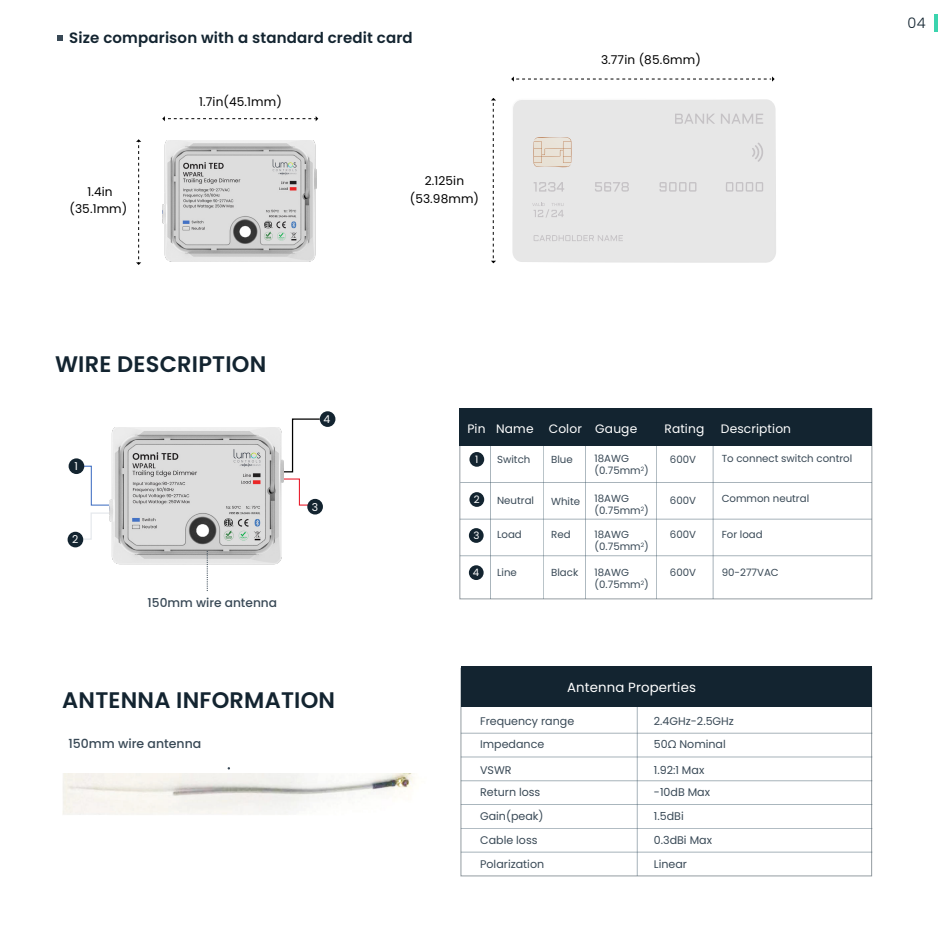
<style>
.page{position:relative;width:938px;height:938px;background:#fff}
.page>*{position:absolute;margin:0;border:0;box-sizing:border-box;transform-origin:0 0}
.t1{font:600 22.5px "Poppins";letter-spacing:.01em;color:#132430}
.t2{font:600 15px "Poppins";letter-spacing:.01em;color:#132430}
.t3{font:300 14.5px "Poppins";color:#132430}
.t4{font:13.25px "Poppins";letter-spacing:.01em;color:#fff}
.t5{font:500 12.5px "Poppins";color:#394956}
.t6{font:12.25px "Poppins";letter-spacing:.01em;color:#fff}
.t7{font:500 12.25px "Poppins";color:#394956}
.t8{font:12.12px/16.8px "Poppins";letter-spacing:.01em;color:#000;text-align:center}
.t9{font:11.12px/22.1px "Poppins";color:#394956}
.t10{font:10.88px "Poppins";color:#fff}
.t11{font:10.25px "Poppins";color:#394956}
.t12{font:10.25px "Poppins";color:#fff}
</style>
<div class="page">
<hr style="left:490px;top:409px;width:1px;height:190px;background:#3c5666">
<hr style="left:543px;top:409px;width:1px;height:190px;background:#3c5666">
<hr style="left:585px;top:409px;width:1px;height:190px;background:#3c5666">
<hr style="left:656px;top:409px;width:1px;height:190px;background:#3c5666">
<hr style="left:713px;top:409px;width:1px;height:190px;background:#3c5666">
<svg style="left:79px;top:465px;width:31px;height:41px"></svg>
<svg style="left:82px;top:512px;width:28px;height:28px"></svg>
<svg style="left:284px;top:418px;width:37px;height:88px"></svg>
<div style="left:69px;top:458px;width:15px;height:16px;background:#132430;border-radius:50%"></div>
<div style="left:320px;top:411px;width:15px;height:16px;background:#132430;border-radius:50%"></div>
<div style="left:460px;top:408px;width:411px;height:37px;background:#132430"></div>
<hr style="left:460px;top:482px;width:411px;height:1px;background:#3c5666">
<hr style="left:460px;top:519px;width:411px;height:1px;background:#3c5666">
<hr style="left:460px;top:555px;width:411px;height:1px;background:#3c5666">
<div style="left:469px;top:492px;width:15px;height:15px;background:#132430;border-radius:50%"></div>
<div style="left:469px;top:452px;width:15px;height:15px;background:#132430;border-radius:50%"></div>
<div style="left:469px;top:565px;width:14px;height:15px;background:#132430;border-radius:50%"></div>
<div style="left:469px;top:528px;width:14px;height:15px;background:#132430;border-radius:50%"></div>
<hr style="left:934px;top:14px;width:4px;height:17px;background:#3bd4ae">
<div style="left:68px;top:531px;width:15px;height:16px;background:#132430;border-radius:50%"></div>
<div style="left:307px;top:499px;width:16px;height:15px;background:#132430;border-radius:50%"></div>
<img style="left:63px;top:773px;width:351px;height:42px">
<div style="left:461px;top:666px;width:410px;height:41px;background:#132430"></div>
<hr style="left:461px;top:732px;width:411px;height:1px;background:#3c5666">
<hr style="left:461px;top:756px;width:411px;height:1px;background:#3c5666">
<hr style="left:461px;top:780px;width:411px;height:1px;background:#3c5666">
<hr style="left:461px;top:804px;width:411px;height:1px;background:#3c5666">
<hr style="left:461px;top:828px;width:411px;height:1px;background:#3c5666">
<hr style="left:461px;top:851px;width:411px;height:1px;background:#3c5666">
<hr style="left:637px;top:707px;width:1px;height:168px;background:#3c5666">
<svg style="left:162px;top:116px;width:156px;height:5px"></svg>
<svg style="left:136px;top:139px;width:5px;height:126px"></svg>
<svg style="left:491px;top:98px;width:5px;height:165px"></svg>
<svg style="left:511px;top:76px;width:263px;height:6px"></svg>
<svg style="left:512px;top:99px;width:254px;height:139px;background:#e8e8e8"></svg>
<div style="left:522px;top:110px;width:254px;height:153px;background:#e7e7e7"></div>
<svg style="left:532px;top:202px;width:32px;height:16px"></svg>
<svg style="left:751px;top:142px;width:13px;height:20px"></svg>
<svg style="left:529px;top:129px;width:47px;height:47px;background:#e5dfd7"></svg>
<svg style="left:533px;top:182px;width:31px;height:10px"></svg>
<svg style="left:594px;top:181px;width:35px;height:11px"></svg>
<svg style="left:659px;top:182px;width:37px;height:10px"></svg>
<svg style="left:725px;top:182px;width:38px;height:10px"></svg>
<svg style="left:675px;top:114px;width:88px;height:10px"></svg>
<svg style="left:533px;top:234px;width:90px;height:8px"></svg>
<svg style="left:57px;top:35px;width:5px;height:5px"></svg>
<img style="left:163px;top:140px;width:153px;height:122px">
<img style="left:110px;top:427px;width:174px;height:155px">
<svg style="left:207px;top:551px;width:1px;height:40px"></svg>
<h2 class="t2" style="left:69px;top:29px;width:345px">Size comparison with a standard credit card</h2>
<p class="t8" style="left:69px;top:184px;width:59px">1.4in (35.1mm)</p>
<p class="t8" style="left:199px;top:94px;width:84px">1.7in(45.1mm)</p>
<h1 class="t1" style="left:55px;top:351px;width:213px">WIRE DESCRIPTION</h1>
<p class="t8" style="left:410px;top:171px;width:71px;line-height:18.5px">2.125in (53.98mm)</p>
<p class="t8" style="left:601px;top:51px;width:101px">3.77in (85.6mm)</p>
<p class="t10" style="left:75px;top:460px;width:5px">1</p>
<p class="t10" style="left:72px;top:532px;width:8px">2</p>
<p class="t7" style="left:148px;top:596px;width:131px">150mm wire antenna</p>
<p class="t10" style="left:323px;top:412px;width:8px">4</p>
<p class="t10" style="left:312px;top:500px;width:8px">3</p>
<h1 class="t1" style="left:62px;top:687px;width:274px">ANTENNA INFORMATION</h1>
<p class="t5" style="left:68px;top:736px;width:134px">150mm wire antenna</p>
<p class="t6" style="left:467px;top:421px;width:171px">Pin Name Color Gauge</p>
<p class="t6" style="left:664px;top:421px;width:41px">Rating</p>
<p class="t6" style="left:721px;top:421px;width:72px">Description</p>
<p class="t12" style="left:475px;top:454px;width:5px">1</p>
<p class="t11" style="left:594px;top:452px;width:36px">18AWG</p>
<p class="t11" style="left:721px;top:453px;width:132px">To connect switch control</p>
<p class="t11" style="left:594px;top:464px;width:56px">(0.75mm<sup>2</sup>)</p>
<p class="t11" style="left:497px;top:453px;width:35px">Switch</p>
<p class="t11" style="left:551px;top:453px;width:23px">Blue</p>
<p class="t11" style="left:670px;top:453px;width:28px">600V</p>
<p class="t12" style="left:474px;top:493px;width:7px">2</p>
<p class="t11" style="left:594px;top:492px;width:36px">18AWG</p>
<p class="t11" style="left:721px;top:492px;width:89px">Common neutral</p>
<p class="t11" style="left:594px;top:505px;width:56px">(0.75mm<sup>2</sup>)</p>
<p class="t11" style="left:497px;top:494px;width:38px">Neutral</p>
<p class="t11" style="left:551px;top:495px;width:31px">White</p>
<p class="t11" style="left:670px;top:494px;width:28px">600V</p>
<p class="t12" style="left:473px;top:530px;width:8px">3</p>
<p class="t11" style="left:497px;top:528px;width:26px">Load</p>
<p class="t11" style="left:551px;top:528px;width:21px">Red</p>
<p class="t11" style="left:670px;top:528px;width:28px">600V</p>
<p class="t11" style="left:594px;top:528px;width:36px">18AWG</p>
<p class="t11" style="left:721px;top:528px;width:43px">For load</p>
<p class="t11" style="left:594px;top:540px;width:56px">(0.75mm<sup>2</sup>)</p>
<p class="t12" style="left:472px;top:566px;width:8px">4</p>
<p class="t11" style="left:497px;top:566px;width:21px">Line</p>
<p class="t11" style="left:551px;top:566px;width:29px">Black</p>
<p class="t11" style="left:670px;top:566px;width:28px">600V</p>
<p class="t11" style="left:594px;top:566px;width:36px">18AWG</p>
<p class="t11" style="left:721px;top:566px;width:59px">90-277VAC</p>
<p class="t11" style="left:594px;top:579px;width:56px">(0.75mm<sup>2</sup>)</p>
<p class="t4" style="left:567px;top:679px;width:130px">Antenna Properties</p>
<p class="t9" style="left:480px;top:710px;width:96px">Frequency range</p>
<p class="t9" style="left:654px;top:710px;width:82px">2.4GHz-2.5GHz<br>50Ω Nominal</p>
<p class="t9" style="left:654px;top:758px;width:52px">1.92:1 Max</p>
<p class="t9" style="left:480px;top:732px;width:66px">Impedance</p>
<p class="t9" style="left:480px;top:758px;width:62px;line-height:22.6px">VSWR<br>Return loss</p>
<p class="t9" style="left:654px;top:781px;width:58px">-10dB Max</p>
<p class="t9" style="left:480px;top:805px;width:65px">Gain(peak)</p>
<p class="t9" style="left:654px;top:805px;width:31px">1.5dBi</p>
<p class="t9" style="left:480px;top:829px;width:59px">Cable loss</p>
<p class="t9" style="left:654px;top:829px;width:60px">0.3dBi Max</p>
<p class="t9" style="left:480px;top:853px;width:65px">Polarization</p>
<p class="t9" style="left:654px;top:853px;width:35px">Linear</p>
<h3 class="t3" style="left:907px;top:14px;width:19px">04</h3>
</div>
